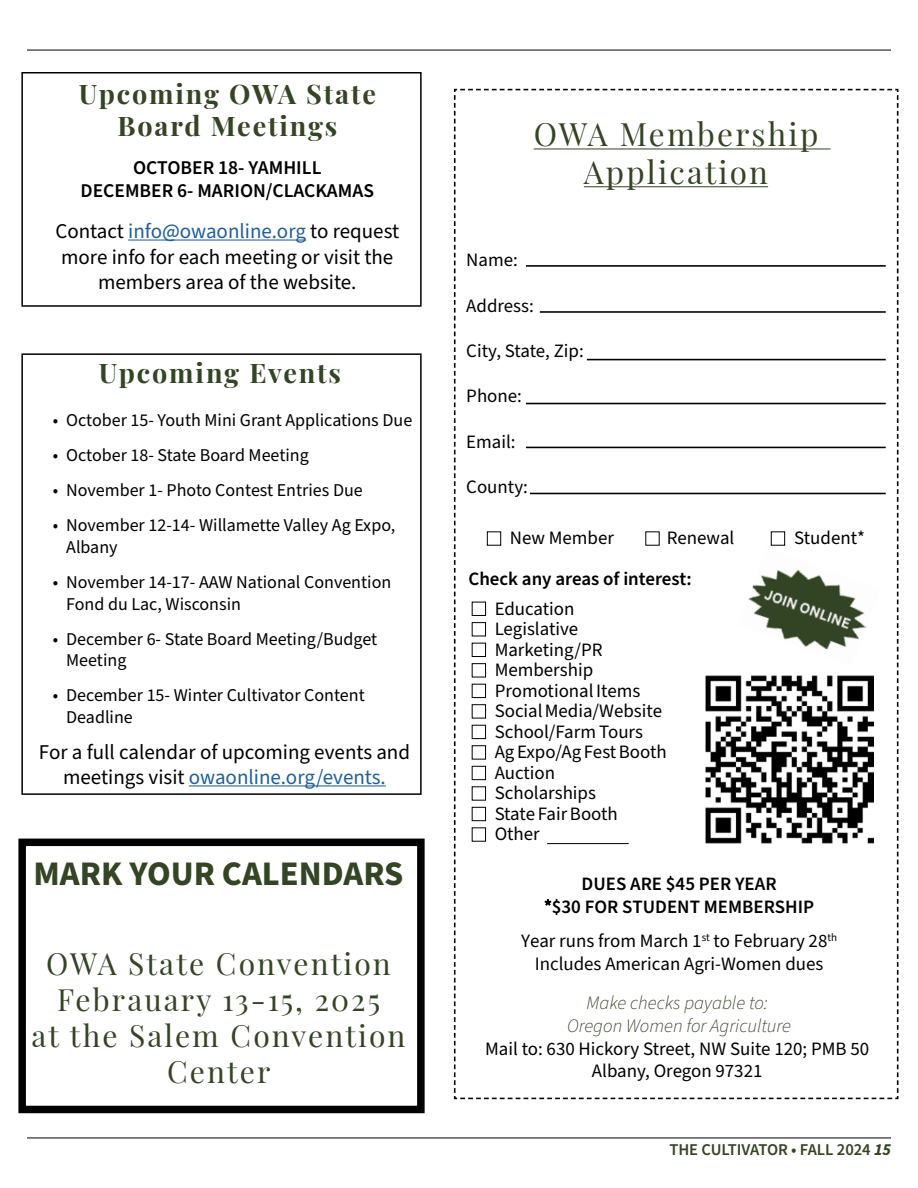
<style>
.page{position:relative;width:918px;height:1188px;background:#fff}
.page>*{position:absolute;margin:0;border:0;box-sizing:border-box;transform-origin:0 0}
.t1{font:700 34.5px "Source Sans Pro";color:#334525}
.t2{font:31.5px/37.8px "Playfair Display";letter-spacing:.07em;color:#334525;text-align:center}
.t3{font:30px/36px "Playfair Display";letter-spacing:.07em;color:#334525;text-align:center}
.t4{font:700 27px/32.4px "Playfair Display";letter-spacing:.07em;color:#334525;text-align:center}
.t5{font:21px/25.2px "Source Sans Pro";color:#000;text-align:center}
.t6{font:600 19.5px/23.4px "Source Sans Pro";color:#000;text-align:center}
.t7{font:18.9px/20.5px "Source Sans Pro";color:#000;text-align:center}
.t8{font:600 18.9px/23.4px "Source Sans Pro";color:#000;text-align:center}
.t9{font:italic 300 18.9px/22.6px "Source Sans Pro";color:#334525;text-align:center}
.t10{font:18px/21.6px "Source Sans Pro";color:#000}
.t11{font:600 16.5px "Source Sans Pro";color:#334525}
.s1{color:#215e9e}
.s2{font-weight:400}
.s3{font-weight:700;font-style:italic}
</style>
<div class="page">
<hr style="left:27px;top:50px;width:864px;height:1px;background:#000">
<hr style="left:27px;top:1138px;width:864px;height:1px;background:#000">
<div style="left:21px;top:72px;width:401px;height:235px;border:2px solid #000"></div>
<hr style="left:128px;top:240px;width:178px;height:1px;background:#215e9e">
<svg style="left:453px;top:88px;width:446px;height:1012px"></svg>
<hr style="left:534px;top:149px;width:297px;height:1px;background:#334525">
<hr style="left:584px;top:186px;width:184px;height:1px;background:#334525">
<hr style="left:526px;top:265px;width:360px;height:2px;background:#000">
<hr style="left:540px;top:311px;width:346px;height:2px;background:#000">
<hr style="left:587px;top:359px;width:299px;height:1px;background:#000">
<hr style="left:526px;top:403px;width:360px;height:1px;background:#000">
<hr style="left:526px;top:447px;width:360px;height:1px;background:#000">
<hr style="left:530px;top:493px;width:356px;height:1px;background:#000">
<div style="left:487px;top:531px;width:14px;height:15px;border:1px solid #000"></div>
<div style="left:771px;top:531px;width:14px;height:15px;border:1px solid #000"></div>
<div style="left:472px;top:602px;width:14px;height:14px;border:1px solid #000"></div>
<div style="left:472px;top:622px;width:14px;height:14px;border:1px solid #000"></div>
<div style="left:472px;top:643px;width:14px;height:14px;border:1px solid #000"></div>
<div style="left:472px;top:663px;width:14px;height:14px;border:1px solid #000"></div>
<div style="left:472px;top:684px;width:14px;height:14px;border:1px solid #000"></div>
<div style="left:472px;top:704px;width:14px;height:14px;border:1px solid #000"></div>
<div style="left:472px;top:725px;width:14px;height:14px;border:1px solid #000"></div>
<div style="left:472px;top:745px;width:14px;height:15px;border:1px solid #000"></div>
<div style="left:472px;top:766px;width:14px;height:14px;border:1px solid #000"></div>
<div style="left:472px;top:807px;width:14px;height:14px;border:1px solid #000"></div>
<hr style="left:547px;top:843px;width:82px;height:1px;background:#000">
<img style="left:706px;top:676px;width:167px;height:167px">
<img style="left:739px;top:548px;width:141px;height:118px">
<div style="left:21px;top:353px;width:401px;height:442px;border:2px solid #000"></div>
<hr style="left:189px;top:785px;width:197px;height:1px;background:#215e9e">
<div style="left:18px;top:839px;width:407px;height:274px;border:8px solid #000"></div>
<h3 class="t4" style="left:79px;top:75px;width:299px">Upcoming OWA State<br>Board Meetings</h3>
<p class="t6" style="left:81px;top:156px;width:295px">OCTOBER 18- YAMHILL<br>DECEMBER 6- MARION/CLACKAMAS</p>
<p class="t5" style="left:55px;top:220px;width:345px">Contact <span class="s1">info@owaonline.org</span> to request more info for each meeting or visit the members area of the website.</p>
<h3 class="t4" style="left:99px;top:354px;width:244px">Upcoming Events</h3>
<p class="t10" style="left:53px;top:410px;width:361px">• October 15- Youth Mini Grant Applications Due</p>
<p class="t10" style="left:53px;top:445px;width:258px">• October 18- State Board Meeting</p>
<p class="t10" style="left:53px;top:480px;width:312px">• November 1- Photo Contest Entries Due</p>
<p class="t10" style="left:66px;top:515px;width:331px;text-indent:-14px">• November 12-14- Willamette Valley Ag Expo,<br>Albany</p>
<p class="t10" style="left:66px;top:572px;width:327px;text-indent:-14px">• November 14-17- AAW National Convention<br>Fond du Lac, Wisconsin</p>
<p class="t10" style="left:66px;top:628px;width:313px;text-indent:-14px">• December 6- State Board Meeting/Budget<br>Meeting</p>
<p class="t10" style="left:66px;top:685px;width:300px;text-indent:-14px">• December 15- Winter Cultivator Content<br>Deadline</p>
<p class="t5" style="left:39px;top:740px;width:373px">For a full calendar of upcoming events and meetings visit <span class="s1">owaonline.org/events.</span></p>
<h1 class="t1" style="left:33px;top:850px;width:372px">MARK YOUR CALENDARS</h1>
<h3 class="t3" style="left:32px;top:943px;width:375px">OWA State Convention<br>Febrauary 13-15, 2025<br>at the Salem Convention<br>Center</h3>
<h2 class="t2" style="left:534px;top:113px;width:286px">OWA Membership<br>Application</h2>
<p class="t7" style="left:466px;top:250px;width:53px">Name:</p>
<p class="t7" style="left:466px;top:296px;width:69px">Address:</p>
<p class="t7" style="left:466px;top:341px;width:119px">City, State, Zip:</p>
<p class="t7" style="left:466px;top:386px;width:57px">Phone:</p>
<p class="t7" style="left:466px;top:432px;width:51px">Email:</p>
<p class="t7" style="left:466px;top:477px;width:63px">County:</p>
<p class="t7" style="left:510px;top:529px;width:106px">New Member</p>
<p class="t7" style="left:667px;top:528px;width:69px">Renewal</p>
<p class="t7" style="left:794px;top:528px;width:72px">Student*</p>
<p class="t8" style="left:468px;top:568px;width:225px">Check any areas of interest:</p>
<p class="t7" style="left:495px;top:599px;width:174px;text-align:left">Education<br>Legislative<br>Marketing/PR<br>Membership<br>Promotional Items<br>Social Media/Website<br>School/Farm Tours<br>Ag Expo/Ag Fest Booth<br>Auction<br>Scholarships<br>State Fair Booth<br>Other</p>
<p class="t8" style="left:544px;top:872px;width:272px">DUES ARE $45 PER YEAR<br><span class="s2">*</span>$30 FOR STUDENT MEMBERSHIP</p>
<p class="t7" style="left:521px;top:930px;width:318px;line-height:23.4px">Year runs from March 1<sup>st</sup> to February 28<sup>th<br></sup>Includes American Agri-Women dues</p>
<p class="t9" style="left:567px;top:992px;width:226px">Make checks payable to:<br>Oregon Women for Agriculture</p>
<p class="t7" style="left:485px;top:1038px;width:385px;line-height:22.6px">Mail to: 630 Hickory Street, NW Suite 120; PMB 50<br>Albany, Oregon 97321</p>
<p class="t11" style="left:669px;top:1139px;width:223px">THE CULTIVATOR • FALL 2024 <span class="s3">15</span></p>
</div>
